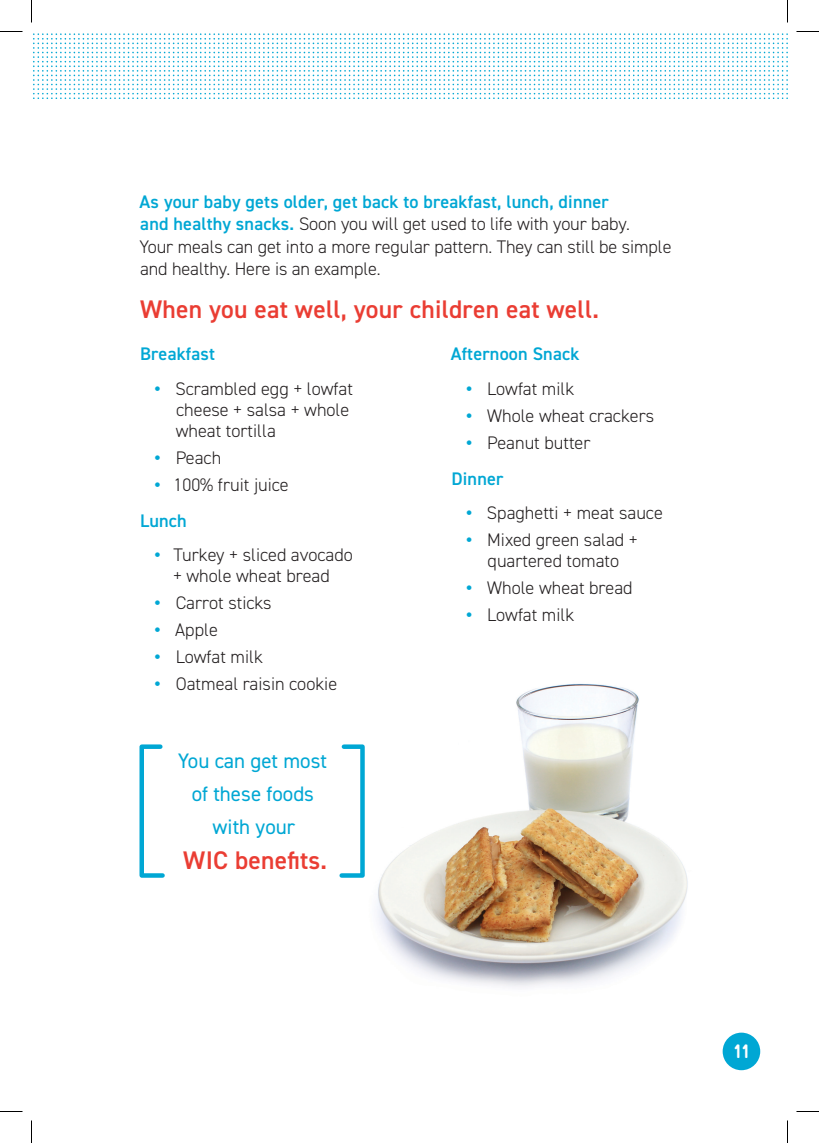
<style>
.page{position:relative;width:819px;height:1143px;background:#fff}
.page>*{position:absolute;margin:0;border:0;box-sizing:border-box;transform-origin:0 0}
.t1{font:600 25.5px "DIN2014";letter-spacing:.01em;color:#ea3d33}
.t2{font:21px/33px "DIN2014";color:#00a7d4;text-align:center}
.t3{font:900 19.5px "WIC Gravur Condensed";color:#fff}
.t4{font:300 18.15px/21px "DIN2014";color:#231f20}
.t5{font:600 18.15px "DIN2014";letter-spacing:.01em;color:#00a7d4}
.s1{font-weight:600;color:#00a7d4}
.s2{font-size:27.3px;color:#00a7d4}
</style>
<div class="page">
<img style="left:33px;top:33px;width:755px;height:66px">
<img style="left:376px;top:683px;width:312px;height:304px">
<svg style="left:139px;top:744px;width:26px;height:134px"></svg>
<svg style="left:339px;top:744px;width:26px;height:134px"></svg>
<div style="left:723px;top:1033px;width:37px;height:37px;background:#00a7d4;border-radius:50%"></div>
<svg style="left:0;top:31px;width:22px;height:1px"></svg>
<svg style="left:796px;top:31px;width:23px;height:1px"></svg>
<svg style="left:0;top:1111px;width:22px;height:1px"></svg>
<svg style="left:796px;top:1111px;width:23px;height:1px"></svg>
<svg style="left:31px;top:0;width:1px;height:22px"></svg>
<svg style="left:31px;top:1120px;width:1px;height:23px"></svg>
<svg style="left:787px;top:0;width:1px;height:22px"></svg>
<svg style="left:787px;top:1120px;width:1px;height:23px"></svg>
<p class="t4" style="left:139px;top:190px;width:534px;line-height:22.5px"><span class="s1">As your baby gets older, get back to breakfast, lunch, dinner<br>and healthy snacks.</span> Soon you will get used to life with your baby.<br>Your meals can get into a more regular pattern. They can still be simple and healthy. Here is an example.</p>
<h1 class="t1" style="left:140px;top:293px;width:461px">When you eat well, your children eat well.</h1>
<p class="t5" style="left:140px;top:342px;width:77px">Breakfast</p>
<p class="t4" style="left:176px;top:378px;width:179px;text-indent:-22px"><span class="s2">•</span> Scrambled egg + lowfat cheese + salsa + whole wheat tortilla</p>
<p class="t4" style="left:154px;top:447px;width:69px"><span class="s2">•</span> Peach</p>
<p class="t4" style="left:140px;top:466px;width:150px;line-height:36px;text-indent:14px"><span class="s2">•</span> 100% fruit juice<br><span class="s1">Lunch</span></p>
<p class="t4" style="left:154px;top:544px;width:201px;text-align:center"><span class="s2">•</span> Turkey + sliced avocado + whole wheat bread</p>
<p class="t4" style="left:154px;top:592px;width:120px"><span class="s2">•</span> Carrot sticks</p>
<p class="t4" style="left:154px;top:619px;width:66px"><span class="s2">•</span> Apple</p>
<p class="t4" style="left:154px;top:646px;width:111px"><span class="s2">•</span> Lowfat milk</p>
<p class="t4" style="left:154px;top:673px;width:185px"><span class="s2">•</span> Oatmeal raisin cookie</p>
<p class="t2" style="left:178px;top:744px;width:151px">You can get most of these foods with your</p>
<h1 class="t1" style="left:183px;top:843px;width:145px">WIC benefits.</h1>
<p class="t5" style="left:451px;top:342px;width:130px">Afternoon Snack</p>
<p class="t4" style="left:465px;top:378px;width:111px"><span class="s2">•</span> Lowfat milk</p>
<p class="t4" style="left:465px;top:405px;width:191px"><span class="s2">•</span> Whole wheat crackers</p>
<p class="t4" style="left:451px;top:424px;width:140px;line-height:36px;text-indent:14px"><span class="s2">•</span> Peanut butter<br><span class="s1">Dinner</span></p>
<p class="t4" style="left:465px;top:502px;width:199px"><span class="s2">•</span> Spaghetti + meat sauce</p>
<p class="t4" style="left:465px;top:529px;width:174px;text-align:center"><span class="s2">•</span> Mixed green salad + quartered tomato</p>
<p class="t4" style="left:465px;top:577px;width:169px"><span class="s2">•</span> Whole wheat bread</p>
<p class="t4" style="left:465px;top:604px;width:111px"><span class="s2">•</span> Lowfat milk</p>
<p class="t3" style="left:733px;top:1041px;width:18px">11</p>
</div>
